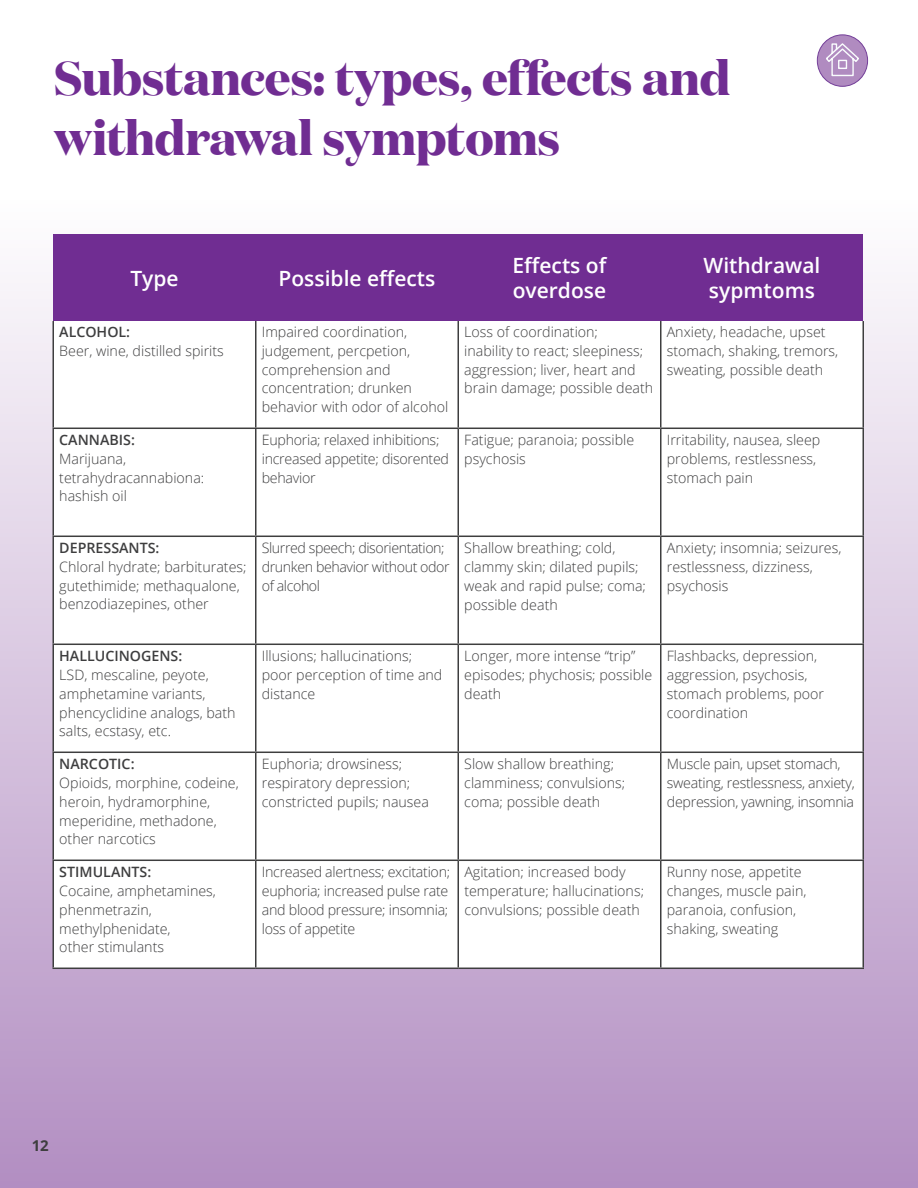
<style>
.page{position:relative;width:918px;height:1188px;background:#fff}
.page>*{position:absolute;margin:0;border:0;box-sizing:border-box;transform-origin:0 0}
.t1{font:700 48px/60px "Domaine Display";letter-spacing:-.01em;color:#702d92}
.t2{font:600 21px/25.2px "Open Sans";color:#fff}
.t3{font:700 15px "Open Sans";color:#3e3e3f}
.t4{font:300 14.25px/18.8px "Open Sans";color:#3e3e3f}
.t5{font:300 14.25px/18.8px "Open Sans";letter-spacing:-.02em;color:#3e3e3f}
.t6{font:300 14.25px/18.8px "Open Sans";letter-spacing:-.03em;color:#3e3e3f}
.t7{font:600 14.25px "Open Sans";color:#3e3e3f}
</style>
<div class="page">
<div style="left:0;top:200px;width:918px;height:988px;background:linear-gradient(to bottom,#fefefe,#b28ec2)"></div>
<div style="left:817px;top:35px;width:51px;height:51px;background:#b08bc0;border-radius:50%"></div>
<div style="left:817px;top:34px;width:51px;height:53px;border:1px solid #743f99;border-radius:50%"></div>
<svg style="left:825px;top:42px;width:35px;height:35px"></svg>
<div style="left:53px;top:234px;width:203px;height:87px;background:#702d92"></div>
<div style="left:256px;top:234px;width:202px;height:87px;background:#702d92"></div>
<div style="left:458px;top:234px;width:203px;height:87px;background:#702d92"></div>
<div style="left:661px;top:234px;width:202px;height:87px;background:#702d92"></div>
<div style="left:53px;top:321px;width:203px;height:107px;background:#fff"></div>
<div style="left:256px;top:321px;width:202px;height:107px;background:#fff"></div>
<div style="left:458px;top:321px;width:203px;height:107px;background:#fff"></div>
<div style="left:661px;top:321px;width:202px;height:107px;background:#fff"></div>
<div style="left:256px;top:428px;width:202px;height:108px;background:#fff"></div>
<div style="left:458px;top:428px;width:203px;height:108px;background:#fff"></div>
<div style="left:661px;top:428px;width:202px;height:108px;background:#fff"></div>
<div style="left:53px;top:536px;width:203px;height:108px;background:#fff"></div>
<div style="left:256px;top:536px;width:202px;height:108px;background:#fff"></div>
<div style="left:458px;top:536px;width:203px;height:108px;background:#fff"></div>
<div style="left:661px;top:536px;width:202px;height:108px;background:#fff"></div>
<div style="left:53px;top:644px;width:203px;height:108px;background:#fff"></div>
<div style="left:256px;top:644px;width:202px;height:108px;background:#fff"></div>
<div style="left:458px;top:644px;width:203px;height:108px;background:#fff"></div>
<div style="left:661px;top:644px;width:202px;height:108px;background:#fff"></div>
<div style="left:53px;top:752px;width:203px;height:108px;background:#fff"></div>
<div style="left:256px;top:752px;width:202px;height:108px;background:#fff"></div>
<div style="left:458px;top:752px;width:203px;height:108px;background:#fff"></div>
<div style="left:661px;top:752px;width:202px;height:108px;background:#fff"></div>
<div style="left:53px;top:860px;width:203px;height:108px;background:#fff"></div>
<div style="left:256px;top:860px;width:202px;height:108px;background:#fff"></div>
<div style="left:458px;top:860px;width:203px;height:108px;background:#fff"></div>
<div style="left:661px;top:860px;width:202px;height:108px;background:#fff"></div>
<div style="left:53px;top:428px;width:203px;height:108px;background:#fff"></div>
<hr style="left:52px;top:429px;width:2px;height:107px;background:#3e3e3f">
<hr style="left:52px;top:321px;width:2px;height:107px;background:#3e3e3f">
<hr style="left:52px;top:428px;width:203px;height:1px;background:#3e3e3f">
<hr style="left:52px;top:536px;width:204px;height:1px;background:#3e3e3f">
<hr style="left:52px;top:537px;width:2px;height:107px;background:#3e3e3f">
<hr style="left:52px;top:644px;width:204px;height:1px;background:#3e3e3f">
<hr style="left:52px;top:645px;width:2px;height:107px;background:#3e3e3f">
<hr style="left:52px;top:752px;width:204px;height:1px;background:#3e3e3f">
<hr style="left:52px;top:753px;width:2px;height:107px;background:#3e3e3f">
<hr style="left:52px;top:860px;width:204px;height:1px;background:#3e3e3f">
<hr style="left:52px;top:861px;width:2px;height:107px;background:#3e3e3f">
<hr style="left:52px;top:968px;width:204px;height:1px;background:#3e3e3f">
<hr style="left:255px;top:321px;width:1px;height:107px;background:#3e3e3f">
<hr style="left:255px;top:428px;width:203px;height:1px;background:#3e3e3f">
<hr style="left:255px;top:429px;width:1px;height:107px;background:#3e3e3f">
<hr style="left:256px;top:536px;width:202px;height:1px;background:#3e3e3f">
<hr style="left:255px;top:537px;width:1px;height:107px;background:#3e3e3f">
<hr style="left:256px;top:644px;width:202px;height:1px;background:#3e3e3f">
<hr style="left:255px;top:645px;width:1px;height:107px;background:#3e3e3f">
<hr style="left:256px;top:752px;width:202px;height:1px;background:#3e3e3f">
<hr style="left:255px;top:753px;width:1px;height:107px;background:#3e3e3f">
<hr style="left:256px;top:860px;width:202px;height:1px;background:#3e3e3f">
<hr style="left:255px;top:861px;width:1px;height:107px;background:#3e3e3f">
<hr style="left:256px;top:968px;width:202px;height:1px;background:#3e3e3f">
<hr style="left:458px;top:321px;width:1px;height:107px;background:#3e3e3f">
<hr style="left:458px;top:428px;width:203px;height:1px;background:#3e3e3f">
<hr style="left:458px;top:429px;width:1px;height:107px;background:#3e3e3f">
<hr style="left:458px;top:536px;width:203px;height:1px;background:#3e3e3f">
<hr style="left:458px;top:537px;width:1px;height:107px;background:#3e3e3f">
<hr style="left:458px;top:644px;width:203px;height:1px;background:#3e3e3f">
<hr style="left:458px;top:645px;width:1px;height:107px;background:#3e3e3f">
<hr style="left:458px;top:752px;width:203px;height:1px;background:#3e3e3f">
<hr style="left:458px;top:753px;width:1px;height:107px;background:#3e3e3f">
<hr style="left:458px;top:860px;width:203px;height:1px;background:#3e3e3f">
<hr style="left:458px;top:861px;width:1px;height:107px;background:#3e3e3f">
<hr style="left:458px;top:968px;width:203px;height:1px;background:#3e3e3f">
<hr style="left:660px;top:861px;width:2px;height:107px;background:#3e3e3f">
<hr style="left:862px;top:861px;width:2px;height:107px;background:#3e3e3f">
<hr style="left:661px;top:968px;width:203px;height:1px;background:#3e3e3f">
<hr style="left:660px;top:753px;width:2px;height:107px;background:#3e3e3f">
<hr style="left:862px;top:753px;width:2px;height:107px;background:#3e3e3f">
<hr style="left:661px;top:860px;width:203px;height:1px;background:#3e3e3f">
<hr style="left:660px;top:645px;width:2px;height:107px;background:#3e3e3f">
<hr style="left:862px;top:645px;width:2px;height:107px;background:#3e3e3f">
<hr style="left:661px;top:752px;width:203px;height:1px;background:#3e3e3f">
<hr style="left:660px;top:537px;width:2px;height:107px;background:#3e3e3f">
<hr style="left:862px;top:537px;width:2px;height:107px;background:#3e3e3f">
<hr style="left:661px;top:644px;width:203px;height:1px;background:#3e3e3f">
<hr style="left:660px;top:429px;width:2px;height:107px;background:#3e3e3f">
<hr style="left:862px;top:429px;width:2px;height:107px;background:#3e3e3f">
<hr style="left:661px;top:536px;width:203px;height:1px;background:#3e3e3f">
<hr style="left:660px;top:321px;width:2px;height:107px;background:#3e3e3f">
<hr style="left:862px;top:321px;width:2px;height:107px;background:#3e3e3f">
<hr style="left:661px;top:428px;width:203px;height:1px;background:#3e3e3f">
<h1 class="t1" style="left:54px;top:46px;width:678px">Substances: types, effects and withdrawal symptoms</h1>
<h2 class="t2" style="left:130px;top:265px;width:50px">Type</h2>
<h2 class="t2" style="left:279px;top:265px;width:158px">Possible effects</h2>
<h2 class="t2" style="left:513px;top:252px;width:95px">Effects of overdose</h2>
<h2 class="t2" style="left:704px;top:252px;width:118px">Withdrawal sypmtoms</h2>
<p class="t7" style="left:59px;top:322px;width:72px">ALCOHOL:</p>
<p class="t4" style="left:59px;top:341px;width:166px">Beer, wine, distilled spirits</p>
<p class="t7" style="left:59px;top:430px;width:77px">CANNABIS:</p>
<p class="t4" style="left:59px;top:449px;width:147px">Marijuana, tetrahydracannabiona: hashish oil</p>
<p class="t4" style="left:262px;top:322px;width:188px">Impaired coordination, judgement, percpetion, comprehension and concentration; drunken behavior with odor of alcohol</p>
<p class="t4" style="left:464px;top:322px;width:191px">Loss of coordination;<br>inability to react; sleepiness; aggression; liver, heart and brain damage; possible death</p>
<p class="t4" style="left:667px;top:322px;width:173px">Anxiety, headache, upset stomach, shaking, tremors, sweating, possible death</p>
<p class="t5" style="left:262px;top:430px;width:189px">Euphoria; relaxed inhibitions; increased appetite; disorented behavior</p>
<p class="t4" style="left:464px;top:430px;width:172px">Fatigue; paranoia; possible psychosis</p>
<p class="t4" style="left:667px;top:430px;width:155px">Irritability, nausea, sleep problems, restlessness, stomach pain</p>
<p class="t7" style="left:59px;top:538px;width:102px">DEPRESSANTS:</p>
<p class="t4" style="left:59px;top:557px;width:189px">Chloral hydrate; barbiturates; gutethimide; methaqualone, benzodiazepines, other</p>
<p class="t7" style="left:59px;top:646px;width:125px">HALLUCINOGENS:</p>
<p class="t4" style="left:59px;top:665px;width:178px">LSD, mescaline, peyote, amphetamine variants, phencyclidine analogs, bath salts, ecstasy, etc.</p>
<p class="t7" style="left:59px;top:754px;width:77px">NARCOTIC:</p>
<p class="t4" style="left:59px;top:773px;width:181px">Opioids, morphine, codeine, heroin, hydramorphine, meperidine, methadone, other narcotics</p>
<p class="t7" style="left:59px;top:862px;width:94px">STIMULANTS:</p>
<p class="t4" style="left:59px;top:881px;width:158px">Cocaine, amphetamines, phenmetrazin, methylphenidate,<br>other stimulants</p>
<p class="t6" style="left:262px;top:538px;width:189px">Slurred speech; disorientation; drunken behavior without odor of alcohol</p>
<p class="t4" style="left:464px;top:538px;width:183px">Shallow breathing; cold, clammy skin; dilated pupils; weak and rapid pulse; coma; possible death</p>
<p class="t4" style="left:667px;top:538px;width:176px">Anxiety; insomnia; seizures, restlessness, dizziness, psychosis</p>
<p class="t4" style="left:262px;top:646px;width:182px">Illusions; hallucinations; poor perception of time and distance</p>
<p class="t4" style="left:464px;top:646px;width:189px">Longer, more intense “trip” episodes; phychosis; possible death</p>
<p class="t4" style="left:667px;top:646px;width:159px">Flashbacks, depression, aggression, psychosis, stomach problems, poor coordination</p>
<p class="t4" style="left:262px;top:754px;width:169px">Euphoria; drowsiness; respiratory depression; constricted pupils; nausea</p>
<p class="t4" style="left:464px;top:754px;width:162px">Slow shallow breathing; clamminess; convulsions; coma; possible death</p>
<p class="t5" style="left:667px;top:754px;width:189px">Muscle pain, upset stomach, sweating, restlessness, anxiety, depression, yawning, insomnia</p>
<p class="t5" style="left:262px;top:862px;width:190px">Increased alertness; excitation; euphoria; increased pulse rate and blood pressure; insomnia; loss of appetite</p>
<p class="t4" style="left:464px;top:862px;width:181px">Agitation; increased body temperature; hallucinations; convulsions; possible death</p>
<p class="t4" style="left:667px;top:862px;width:141px">Runny nose, appetite changes, muscle pain, paranoia, confusion, shaking, sweating</p>
<p class="t3" style="left:32px;top:1135px;width:18px">12</p>
</div>
